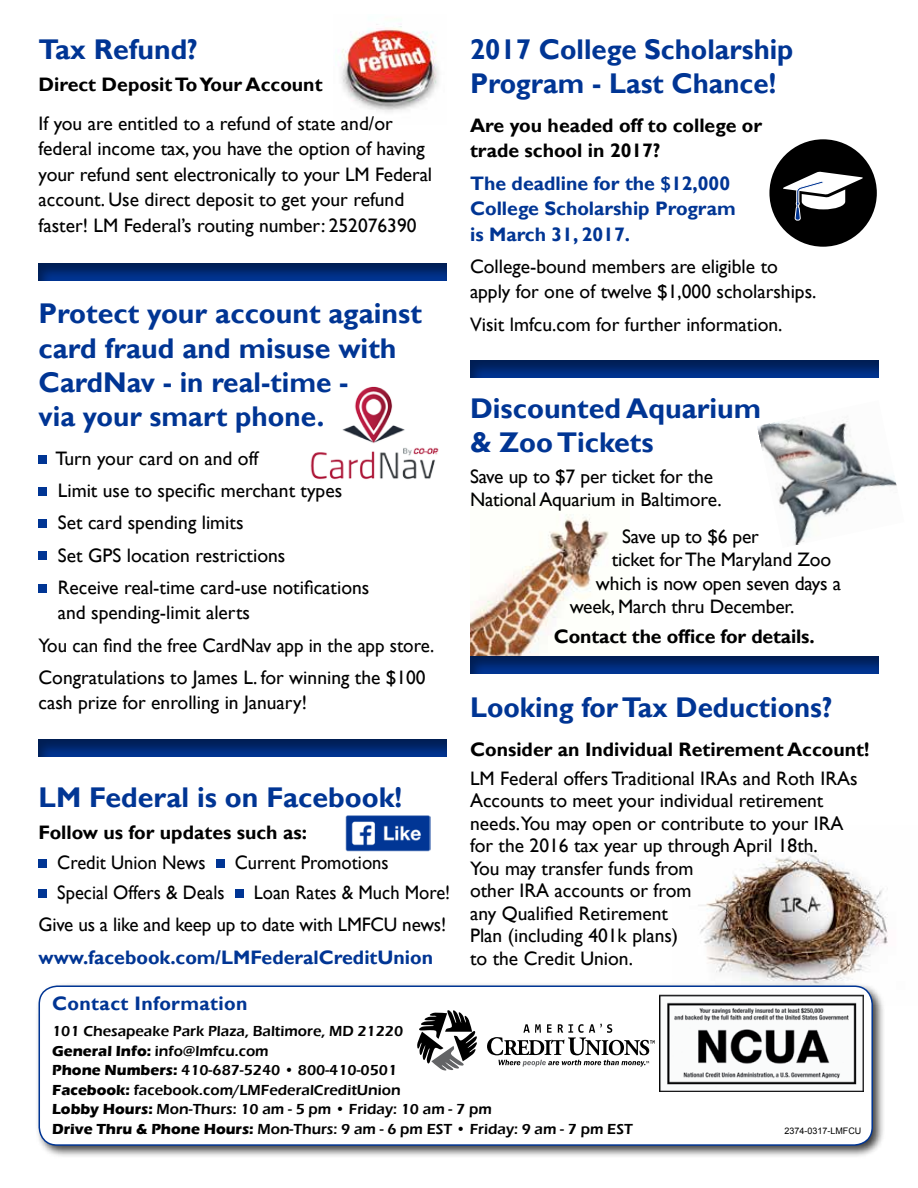
<style>
.page{position:relative;width:918px;height:1188px;background:#fff}
.page>*{position:absolute;margin:0;border:0;box-sizing:border-box;transform-origin:0 0}
.t1{font:700 28.5px/34.2px "Gill Sans";color:#003594}
.t2{font:19.5px/22.5px "Gill Sans";color:#000}
.t3{font:700 19.5px/25.5px "Gill Sans";color:#000}
.t4{font:19.5px/32.2px "Gill Sans";color:#000;text-align:right;scale:.95 1}
.t5{font:700 19.5px/25.5px "Gill Sans";color:#003594}
.t6{font:700 19.5px "Gill Sans";letter-spacing:.02em;color:#003594}
.t7{font:600 15px/19.5px "Eras ITC";color:#000}
.t8{font:9px "Arial";color:#000}
.s1{font-weight:700}
</style>
<div class="page">
<img style="left:310px;top:386px;width:129px;height:94px">
<img style="left:341px;top:24px;width:98px;height:88px">
<img style="left:470px;top:514px;width:139px;height:141px">
<img style="left:698px;top:849px;width:190px;height:133px">
<div style="left:35px;top:982px;width:851px;height:177px;background:#000;opacity:.75"></div>
<div style="left:39px;top:986px;width:833px;height:159px;background:#fff;border-radius:18px"></div>
<div style="left:39px;top:986px;width:834px;height:160px;border:2px solid #003594;border-radius:18px"></div>
<svg style="left:417px;top:1010px;width:60px;height:61px"></svg>
<svg style="left:487px;top:1023px;width:168px;height:44px"></svg>
<div style="left:769px;top:139px;width:108px;height:108px;background:#000;border-radius:50%"></div>
<svg style="left:783px;top:171px;width:80px;height:49px"></svg>
<img style="left:660px;top:995px;width:203px;height:96px">
<div style="left:469px;top:655px;width:410px;height:21px;background:#000;opacity:.44"></div>
<div style="left:469px;top:360px;width:410px;height:20px;background:#000;opacity:.44"></div>
<div style="left:38px;top:262px;width:409px;height:21px;background:#000;opacity:.44"></div>
<div style="left:38px;top:739px;width:409px;height:21px;background:#000;opacity:.44"></div>
<div style="left:39px;top:859px;width:8px;height:8px;background:#003594"></div>
<div style="left:216px;top:859px;width:8px;height:8px;background:#003594"></div>
<div style="left:39px;top:889px;width:8px;height:9px;background:#003594"></div>
<div style="left:235px;top:889px;width:8px;height:9px;background:#003594"></div>
<div style="left:39px;top:455px;width:8px;height:8px;background:#003594"></div>
<div style="left:39px;top:487px;width:8px;height:9px;background:#003594"></div>
<div style="left:39px;top:519px;width:8px;height:9px;background:#003594"></div>
<div style="left:39px;top:552px;width:8px;height:8px;background:#003594"></div>
<div style="left:39px;top:584px;width:8px;height:8px;background:#003594"></div>
<img style="left:757px;top:419px;width:140px;height:126px">
<img style="left:346px;top:815px;width:84px;height:36px">
<h1 class="t1" style="left:39px;top:33px;width:161px">Tax Refund?</h1>
<p class="t3" style="left:39px;top:72px;width:286px">Direct Deposit To Your Account</p>
<p class="t2" style="left:39px;top:111px;width:395px;line-height:25.5px">If you are entitled to a refund of state and/or federal income tax, you have the option of having your refund sent electronically to your LM Federal account. Use direct deposit to get your refund faster! LM Federal’s routing number: 252076390</p>
<h1 class="t1" style="left:39px;top:297px;width:385px">Protect your account against</h1>
<h1 class="t1" style="left:470px;top:33px;width:325px">2017 College Scholarship<br>Program - Last Chance!</h1>
<p class="t3" style="left:470px;top:113px;width:294px">Are you headed off to college or trade school in 2017?</p>
<p class="t5" style="left:470px;top:171px;width:267px">The deadline for the $12,000<br>College Scholarship Program is March 31, 2017.</p>
<p class="t2" style="left:470px;top:254px;width:348px;line-height:25.5px">College-bound members are eligible to apply for one of twelve $1,000 scholarships.</p>
<p class="t2" style="left:470px;top:313px;width:314px">Visit lmfcu.com for further information.</p>
<h1 class="t1" style="left:39px;top:332px;width:360px">card fraud and misuse with<br>CardNav - in real-time -<br>via your smart phone.</h1>
<p class="t2" style="left:55px;top:443px;width:315px;line-height:32.2px">Turn your card on and off<br>Limit use to specific merchant types<br>Set card spending limits<br>Set GPS location restrictions<br>Receive real-time card-use notifications</p>
<p class="t2" style="left:39px;top:597px;width:397px;line-height:32.2px;text-indent:19px">and spending-limit alerts<br>You can find the free CardNav app in the app store.<br>Congratulations to James L. for winning the $100</p>
<p class="t2" style="left:39px;top:692px;width:270px">cash prize for enrolling in January!</p>
<h1 class="t1" style="left:470px;top:691px;width:364px">Looking for Tax Deductions?</h1>
<p class="t3" style="left:470px;top:737px;width:401px">Consider an Individual Retirement Account!</p>
<p class="t2" style="left:470px;top:767px;width:389px">LM Federal offers Traditional IRAs and Roth IRAs Accounts to meet your individual retirement needs.You may open or contribute to your IRA for the 2016 tax year up through April 18th.<br>You may transfer funds from<br>other IRA accounts or from<br>any Qualified Retirement<br>Plan (including 401k plans)<br>to the Credit Union.</p>
<h1 class="t1" style="left:470px;top:392px;width:293px">Discounted Aquarium &amp; Zoo Tickets</h1>
<p class="t2" style="left:470px;top:465px;width:253px;line-height:23.4px">Save up to $7 per ticket for the<br>National Aquarium in Baltimore.</p>
<p class="t2" style="left:622px;top:525px;width:138px">Save up to $6 per</p>
<p class="t2" style="left:612px;top:549px;width:221px">ticket for The Maryland Zoo</p>
<p class="t2" style="left:596px;top:572px;width:247px">which is now open seven days a</p>
<p class="t2" style="left:570px;top:596px;width:226px">week, March thru December.</p>
<p class="t3" style="left:554px;top:624px;width:262px">Contact the office for details.</p>
<h1 class="t1" style="left:39px;top:781px;width:365px">LM Federal is on Facebook!</h1>
<p class="t3" style="left:39px;top:820px;width:270px">Follow us for updates such as:</p>
<p class="t4" style="left:57px;top:847px;width:158px">Credit Union News</p>
<p class="t4" style="left:235px;top:847px;width:163px">Current Promotions</p>
<p class="t4" style="left:57px;top:877px;width:178px">Special Offers &amp; Deals</p>
<p class="t4" style="left:39px;top:877px;width:435px">Loan Rates &amp; Much More!<br>Give us a like and keep up to date with LMFCU news!</p>
<p class="t5" style="left:39px;top:945px;width:396px">www.facebook.com/LMFederalCreditUnion</p>
<p class="t6" style="left:52px;top:992px;width:197px">Contact Information</p>
<p class="t7" style="left:52px;top:1022px;width:582px">101 Chesapeake Park Plaza, Baltimore, MD 21220<br><span class="s1">General Info:</span> info@lmfcu.com<br><span class="s1">Phone Numbers:</span> 410-687-5240 • 800-410-0501<br><span class="s1">Facebook:</span> facebook.com/LMFederalCreditUnion<br><span class="s1">Lobby Hours:</span> Mon-Thurs: 10 am - 5 pm • Friday: 10 am - 7 pm<br><span class="s1">Drive Thru &amp; Phone Hours:</span> Mon-Thurs: 9 am - 6 pm EST • Friday: 9 am - 7 pm EST</p>
<p class="t8" style="left:784px;top:1125px;width:79px">2374-0317-LMFCU</p>
</div>
